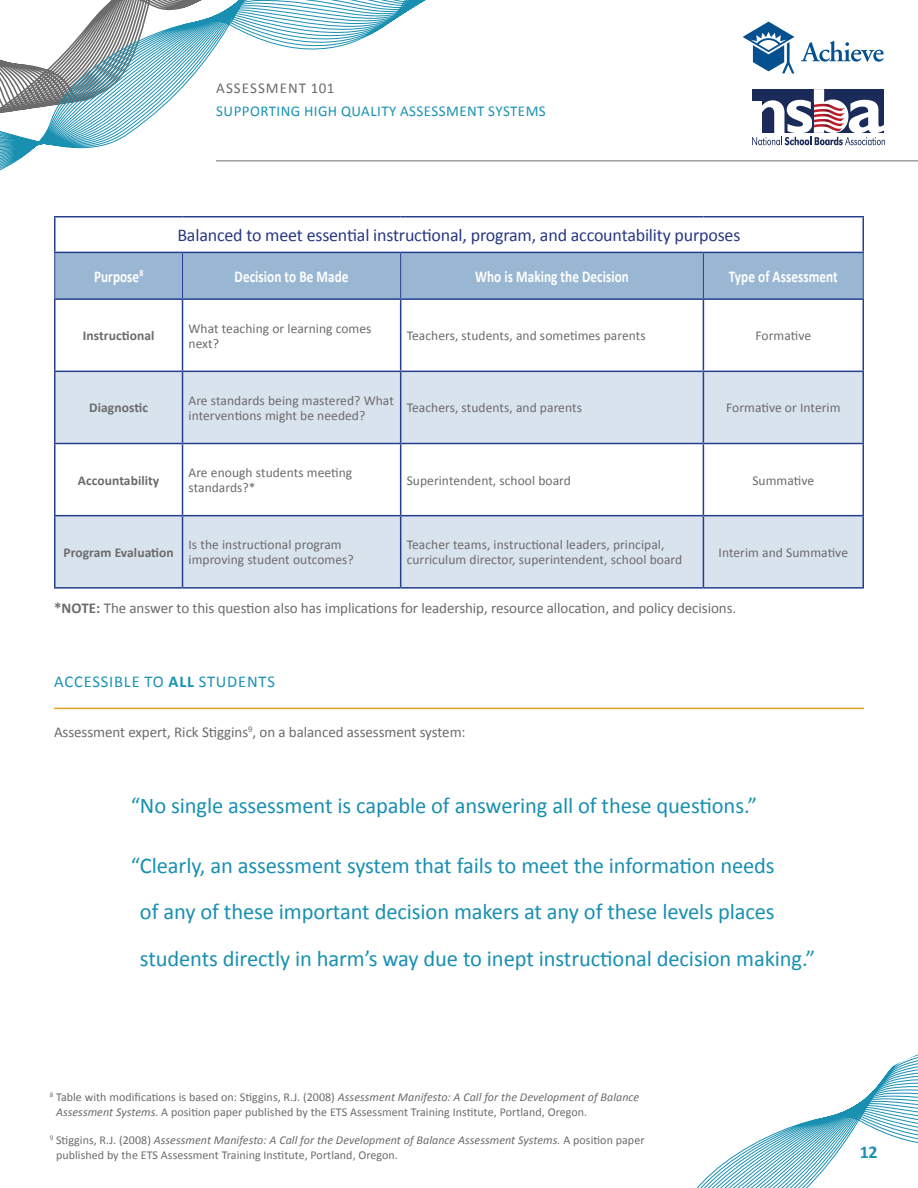
<style>
.page{position:relative;width:918px;height:1188px;background:#fff}
.page>*{position:absolute;margin:0;border:0;box-sizing:border-box;transform-origin:0 0}
.Text{font:22.5px/46.5px "Calibri";letter-spacing:-.005em;color:#1990b1}
.Head{font:18px "Calibri";letter-spacing:-.01em;color:#283884}
.t1{font:700 18px "Calibri";color:#1b92b2}
.Text-2{font:700 16.5px "Calibri";letter-spacing:.005em;color:#fff;scale:.8 1}
.Heading_2{font:16.5px "Calibri";letter-spacing:.05em;color:#1b92b2}
.Text-3{font:15px "Calibri";letter-spacing:-.005em;color:#6b6b6b}
.t2{font:15px "Calibri";letter-spacing:.03em;color:#1b92b2}
.Text-4{font:15px "Calibri";letter-spacing:.07em;color:#6b6b6b}
.Text-5{font:13.5px/15px "Calibri";letter-spacing:.005em;color:#6b6b6b}
.Text-6{font:700 13.5px "Calibri";letter-spacing:.005em;color:#6b6b6b}
.foot_note{font:12px/15px "Calibri";letter-spacing:.005em;color:#6b6b6b}
.s1{font-weight:700}
.s2{font-style:italic}
</style>
<div class="page">
<hr style="left:216px;top:160px;width:702px;height:1px;background:#6b6b6b">
<svg style="left:0;top:0;width:534px;height:171px"></svg>
<svg style="left:697px;top:1054px;width:221px;height:134px"></svg>
<svg style="left:801px;top:41px;width:83px;height:21px"></svg>
<svg style="left:743px;top:22px;width:51px;height:51px"></svg>
<svg style="left:752px;top:89px;width:133px;height:56px"></svg>
<div style="left:55px;top:251px;width:808px;height:47px;background:#99b7d2"></div>
<svg style="left:56px;top:372px;width:806px;height:215px;fill:#d9e3ee"></svg>
<hr style="left:54px;top:216px;width:129px;height:2px;background:#253f8e">
<hr style="left:54px;top:218px;width:2px;height:34px;background:#253f8e">
<hr style="left:183px;top:216px;width:218px;height:2px;background:#253f8e">
<hr style="left:401px;top:216px;width:302px;height:2px;background:#253f8e">
<hr style="left:703px;top:216px;width:161px;height:2px;background:#253f8e">
<hr style="left:862px;top:218px;width:2px;height:34px;background:#253f8e">
<hr style="left:54px;top:300px;width:2px;height:71px;background:#253f8e">
<hr style="left:182px;top:300px;width:1px;height:71px;background:#253f8e">
<hr style="left:400px;top:300px;width:1px;height:71px;background:#253f8e">
<hr style="left:703px;top:300px;width:1px;height:71px;background:#253f8e">
<hr style="left:862px;top:300px;width:2px;height:71px;background:#253f8e">
<hr style="left:54px;top:371px;width:129px;height:1px;background:#253f8e">
<hr style="left:54px;top:372px;width:2px;height:71px;background:#253f8e">
<hr style="left:183px;top:371px;width:218px;height:1px;background:#253f8e">
<hr style="left:182px;top:372px;width:1px;height:71px;background:#253f8e">
<hr style="left:401px;top:371px;width:302px;height:1px;background:#253f8e">
<hr style="left:400px;top:372px;width:1px;height:71px;background:#253f8e">
<hr style="left:703px;top:371px;width:161px;height:1px;background:#253f8e">
<hr style="left:703px;top:372px;width:1px;height:71px;background:#253f8e">
<hr style="left:862px;top:372px;width:2px;height:71px;background:#253f8e">
<hr style="left:54px;top:443px;width:129px;height:1px;background:#253f8e">
<hr style="left:54px;top:444px;width:2px;height:71px;background:#253f8e">
<hr style="left:183px;top:443px;width:218px;height:1px;background:#253f8e">
<hr style="left:182px;top:444px;width:1px;height:71px;background:#253f8e">
<hr style="left:401px;top:443px;width:302px;height:1px;background:#253f8e">
<hr style="left:400px;top:444px;width:1px;height:71px;background:#253f8e">
<hr style="left:703px;top:443px;width:161px;height:1px;background:#253f8e">
<hr style="left:703px;top:444px;width:1px;height:71px;background:#253f8e">
<hr style="left:862px;top:444px;width:2px;height:71px;background:#253f8e">
<hr style="left:54px;top:515px;width:129px;height:1px;background:#253f8e">
<hr style="left:54px;top:516px;width:2px;height:71px;background:#253f8e">
<hr style="left:183px;top:515px;width:218px;height:1px;background:#253f8e">
<hr style="left:182px;top:516px;width:1px;height:71px;background:#253f8e">
<hr style="left:401px;top:515px;width:302px;height:1px;background:#253f8e">
<hr style="left:400px;top:516px;width:1px;height:71px;background:#253f8e">
<hr style="left:703px;top:515px;width:161px;height:1px;background:#253f8e">
<hr style="left:703px;top:516px;width:1px;height:71px;background:#253f8e">
<hr style="left:862px;top:516px;width:2px;height:71px;background:#253f8e">
<hr style="left:54px;top:587px;width:129px;height:2px;background:#253f8e">
<hr style="left:183px;top:587px;width:218px;height:2px;background:#253f8e">
<hr style="left:401px;top:587px;width:302px;height:2px;background:#253f8e">
<hr style="left:703px;top:587px;width:161px;height:2px;background:#253f8e">
<hr style="left:54px;top:252px;width:129px;height:1px;background:#253f8e">
<hr style="left:183px;top:252px;width:218px;height:1px;background:#253f8e">
<hr style="left:401px;top:252px;width:302px;height:1px;background:#253f8e">
<hr style="left:703px;top:252px;width:161px;height:1px;background:#253f8e">
<hr style="left:54px;top:298px;width:129px;height:2px;background:#253f8e">
<hr style="left:183px;top:298px;width:218px;height:2px;background:#253f8e">
<hr style="left:401px;top:298px;width:302px;height:2px;background:#253f8e">
<hr style="left:703px;top:298px;width:161px;height:2px;background:#253f8e">
<hr style="left:54px;top:253px;width:1px;height:45px;background:#253f8e">
<hr style="left:182px;top:253px;width:1px;height:45px;background:#253f8e">
<hr style="left:400px;top:253px;width:1px;height:45px;background:#253f8e">
<hr style="left:703px;top:253px;width:1px;height:45px;background:#253f8e">
<hr style="left:863px;top:253px;width:1px;height:45px;background:#253f8e">
<hr style="left:54px;top:708px;width:810px;height:1px;background:#e3a223">
<p class="Text-4" style="left:216px;top:79px;width:120px">ASSESSMENT 101</p>
<p class="t2" style="left:216px;top:102px;width:331px">SUPPORTING HIGH QUALITY ASSESSMENT SYSTEMS</p>
<p class="Head" style="left:177px;top:224px;width:565px">Balanced to meet essential instructional, program, and accountability purposes</p>
<p class="Text-2" style="left:94px;top:266px;width:63px">Purpose<sup>8</sup></p>
<p class="Text-2" style="left:235px;top:266px;width:144px">Decision to Be Made</p>
<p class="Text-2" style="left:475px;top:266px;width:194px">Who is Making the Decision</p>
<p class="Text-2" style="left:729px;top:266px;width:138px">Type of Assessment</p>
<p class="Text-6" style="left:83px;top:327px;width:73px">Instructional</p>
<p class="Text-5" style="left:189px;top:321px;width:185px">What teaching or learning comes next?</p>
<p class="Text-5" style="left:407px;top:328px;width:241px">Teachers, students, and sometimes parents</p>
<p class="Text-5" style="left:756px;top:328px;width:57px">Formative</p>
<p class="Text-6" style="left:89px;top:399px;width:60px">Diagnostic</p>
<p class="Text-5" style="left:189px;top:393px;width:207px">Are standards being mastered? What interventions might be needed?</p>
<p class="Text-5" style="left:407px;top:401px;width:177px">Teachers, students, and parents</p>
<p class="Text-5" style="left:726px;top:401px;width:116px">Formative or Interim</p>
<p class="Text-6" style="left:78px;top:472px;width:83px">Accountability</p>
<p class="Text-5" style="left:189px;top:465px;width:165px">Are enough students meeting standards?*</p>
<p class="Text-5" style="left:407px;top:473px;width:166px">Superintendent, school board</p>
<p class="Text-5" style="left:752px;top:473px;width:63px">Summative</p>
<p class="Text-6" style="left:63px;top:544px;width:112px">Program Evaluation</p>
<p class="Text-5" style="left:189px;top:537px;width:167px">Is the instructional program improving student outcomes?</p>
<p class="Text-5" style="left:407px;top:537px;width:277px">Teacher teams, instructional leaders, principal, curriculum director, superintendent, school board</p>
<p class="Text-5" style="left:719px;top:545px;width:131px">Interim and Summative</p>
<p class="Text-3" style="left:54px;top:598px;width:684px"><span class="s1">*NOTE:</span> The answer to this question also has implications for leadership, resource allocation, and policy decisions.</p>
<p class="Heading_2" style="left:54px;top:671px;width:222px">ACCESSIBLE TO <span class="s1">ALL</span> STUDENTS</p>
<p class="Text-3" style="left:54px;top:722px;width:413px">Assessment expert, Rick Stiggins<sup>9</sup>, on a balanced assessment system:</p>
<p class="Text" style="left:131px;top:782px;width:628px">“No single assessment is capable of answering all of these questions.”</p>
<p class="Text" style="left:140px;top:842px;width:677px;text-indent:-9px">“Clearly, an assessment system that fails to meet the information needs<br>of any of these important decision makers at any of these levels places students directly in harm’s way due to inept instructional decision making.”</p>
<p class="foot_note" style="left:56px;top:1089px;width:585px;text-indent:-6px"><sup>8</sup> Table with modifications is based on: Stiggins, R.J. (2008) <span class="s2">Assessment Manifesto: A Call for the Development of Balance<br>Assessment Systems.</span> A position paper published by the ETS Assessment Training Institute, Portland, Oregon.</p>
<p class="foot_note" style="left:56px;top:1133px;width:590px;text-indent:-6px"><sup>9</sup> Stiggins, R.J. (2008) <span class="s2">Assessment Manifesto: A Call for the Development of Balance Assessment Systems.</span> A position paper published by the ETS Assessment Training Institute, Portland, Oregon.</p>
<h2 class="t1" style="left:860px;top:1141px;width:19px">12</h2>
</div>
